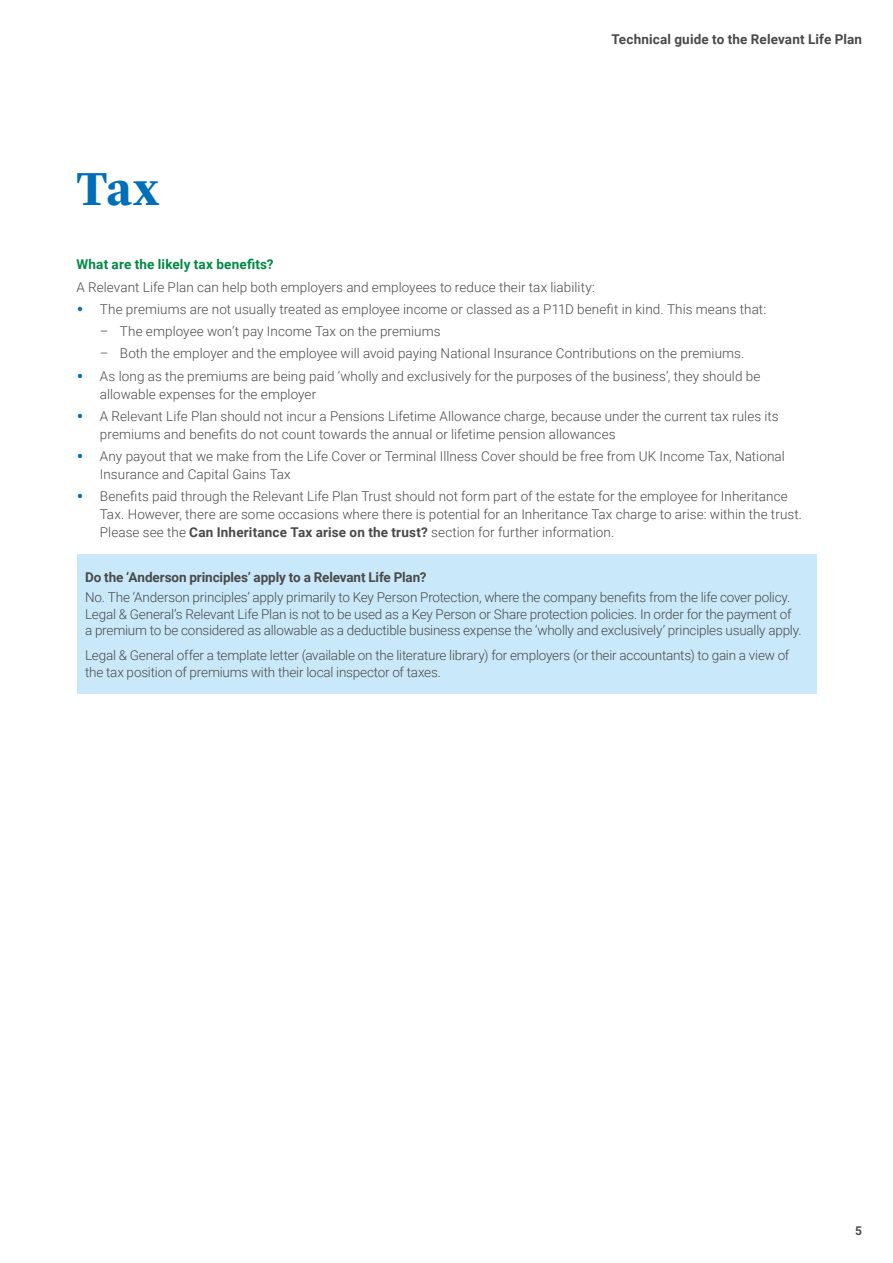
<style>
.page{position:relative;width:893px;height:1263px;background:#fff}
.page>*{position:absolute;margin:0;border:0;box-sizing:border-box;transform-origin:0 0}
.t1{font:700 48px "Lyon Display";color:#006fb8}
.t2{font:300 13.5px/18px "Roboto";color:#4a4a49}
.t3{font:700 13.5px "Roboto";letter-spacing:-.005em;color:#4a4a49}
.t4{font:700 13.5px "Roboto";letter-spacing:.015em;color:#008843}
.t5{font:700 12px "Roboto";color:#4a4a49}
.s1{font-size:22.5px;color:#006fb8}
.s2{font-weight:700}
</style>
<div class="page">
<div style="left:77px;top:555px;width:739px;height:139px;background:#c9e9fb"></div>
<h1 class="t1" style="left:77px;top:153px;width:85px">Tax</h1>
<p class="t3" style="left:611px;top:30px;width:252px">Technical guide to the Relevant Life Plan</p>
<p class="t4" style="left:77px;top:255px;width:199px">What are the likely tax benefits?</p>
<p class="t2" style="left:77px;top:277px;width:520px">A Relevant Life Plan can help both employers and employees to reduce their tax liability:</p>
<p class="t2" style="left:77px;top:299px;width:691px"><span class="s1">•</span> The premiums are not usually treated as employee income or classed as a P11D benefit in kind. This means that:</p>
<p class="t2" style="left:100px;top:322px;width:342px">– The employee won’t pay Income Tax on the premiums</p>
<p class="t2" style="left:100px;top:344px;width:646px">– Both the employer and the employee will avoid paying National Insurance Contributions on the premiums.</p>
<p class="t2" style="left:100px;top:366px;width:662px;text-indent:-23px"><span class="s1">•</span> As long as the premiums are being paid ‘wholly and exclusively for the purposes of the business’, they should be allowable expenses for the employer</p>
<p class="t2" style="left:100px;top:406px;width:680px;text-indent:-23px"><span class="s1">•</span> A Relevant Life Plan should not incur a Pensions Lifetime Allowance charge, because under the current tax rules its premiums and benefits do not count towards the annual or lifetime pension allowances</p>
<p class="t2" style="left:100px;top:447px;width:686px;text-indent:-23px"><span class="s1">•</span> Any payout that we make from the Life Cover or Terminal Illness Cover should be free from UK Income Tax, National<br>Insurance and Capital Gains Tax</p>
<p class="t2" style="left:100px;top:487px;width:704px;text-indent:-23px"><span class="s1">•</span> Benefits paid through the Relevant Life Plan Trust should not form part of the estate for the employee for Inheritance<br>Tax. However, there are some occasions where there is potential for an Inheritance Tax charge to arise: within the trust.<br>Please see the <span class="s2">Can Inheritance Tax arise on the trust?</span> section for further information.</p>
<p class="t3" style="left:85px;top:567px;width:343px">Do the ‘Anderson principles’ apply to a Relevant Life Plan?</p>
<p class="t2" style="left:85px;top:589px;width:718px;line-height:16.5px">No. The ‘Anderson principles’ apply primarily to Key Person Protection, where the company benefits from the life cover policy.<br>Legal &amp; General’s Relevant Life Plan is not to be used as a Key Person or Share protection policies. In order for the payment of a premium to be considered as allowable as a deductible business expense the ‘wholly and exclusively’ principles usually apply.</p>
<p class="t2" style="left:85px;top:647px;width:706px;line-height:16.5px">Legal &amp; General offer a template letter (available on the literature library) for employers (or their accountants) to gain a view of the tax position of premiums with their local inspector of taxes.</p>
<p class="t5" style="left:855px;top:1222px;width:8px">5</p>
</div>
